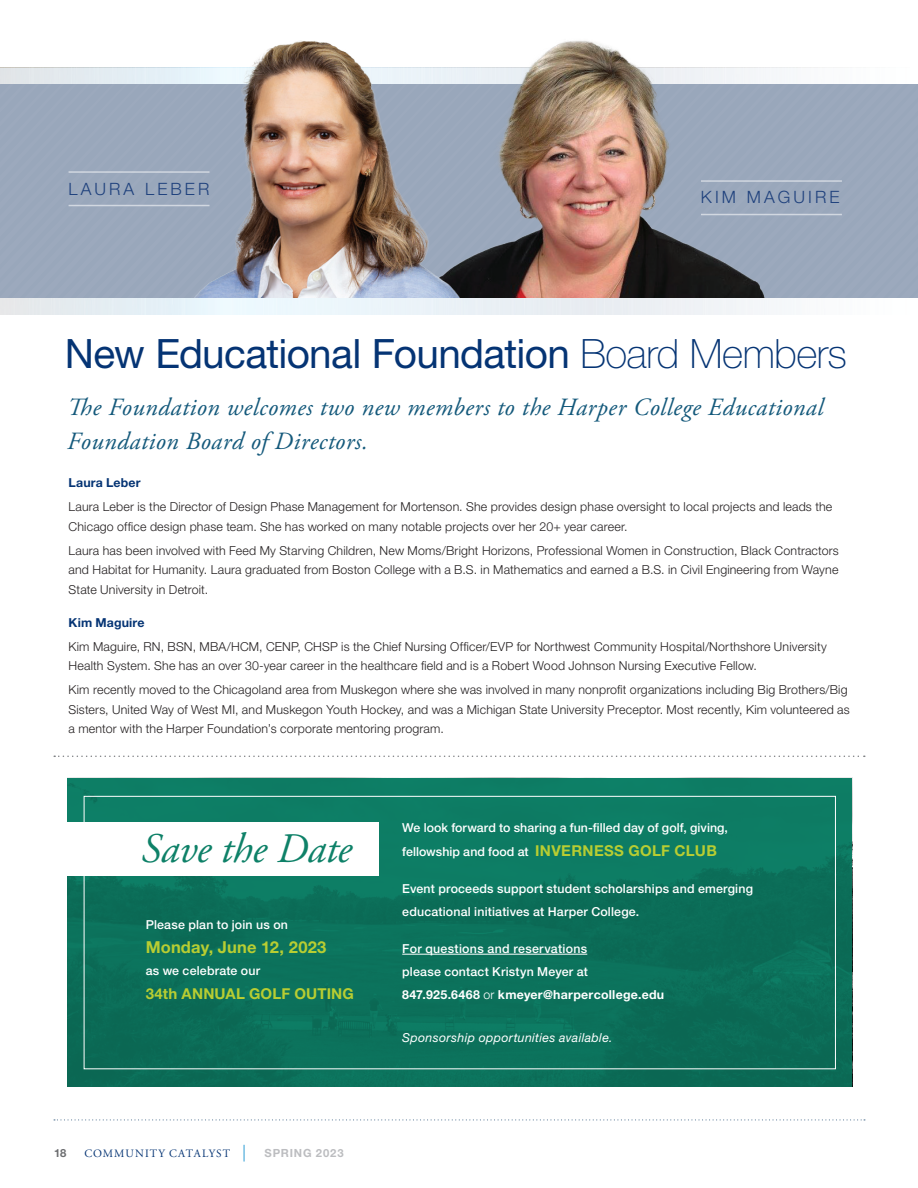
<style>
.page{position:relative;width:918px;height:1188px;background:#fff}
.page>*{position:absolute;margin:0;border:0;box-sizing:border-box;transform-origin:0 0}
.t1{font:italic 42px "Adobe Garamond Pro";letter-spacing:-.01em;color:#0e8168}
.t2{font:40.5px "Helvetica Neue LT Std";letter-spacing:-.015em;color:#053474}
.t3{font:italic 24.75px/34.5px "Adobe Garamond Pro";letter-spacing:.02em;color:#14597b}
.t4{font:300 16.95px "Helvetica Neue LT Std";letter-spacing:.18em;color:#1f417d}
.t5{font:700 16.5px "Helvetica Neue LT Std";letter-spacing:.01em;color:#b8cd32}
.t6{font:700 15px "Helvetica Neue LT Std";letter-spacing:.01em;color:#b8cd32}
.t7{font:300 12.3px/19.5px "Helvetica Neue LT Std";letter-spacing:.015em;color:#231f20}
.t8{font:500 12.3px/23.2px "Helvetica Neue LT Std";letter-spacing:.015em;color:#fff}
.t9{font:italic 12.3px "Helvetica Neue LT Std";letter-spacing:.025em;color:#fff}
.t10{font:700 12.3px "Helvetica Neue LT Std";letter-spacing:.015em;color:#053474}
.t11{font:11.25px "Adobe Garamond Pro";letter-spacing:.095em;color:#053474}
.t12{font:700 11.25px "Helvetica Neue LT Std";letter-spacing:.075em;color:#bcbdc0}
.t13{font:700 11.25px "Helvetica Neue LT Std";color:#6c6d70}
.s1{font-weight:100}
.s2{font-weight:700;font-size:15px;color:#b8cd32}
.s3{font-weight:700}
.s4{font-weight:300}
</style>
<div class="page">
<div style="left:68px;top:778px;width:784px;height:308px;background:#0c725c"></div>
<div style="left:66px;top:822px;width:313px;height:53px;background:#fff"></div>
<hr style="left:402px;top:954px;width:185px;height:1px;background:#fff">
<svg style="left:244px;top:1145px;width:1px;height:17px"></svg>
<svg style="left:54px;top:1119px;width:811px;height:1px"></svg>
<svg style="left:54px;top:756px;width:811px;height:1px"></svg>
<div style="left:0;top:85px;width:918px;height:213px;background:#9aa8bb"></div>
<img style="left:477px;top:40px;width:315px;height:258px">
<img style="left:148px;top:40px;width:329px;height:258px">
<hr style="left:69px;top:205px;width:141px;height:1px;background:#fff">
<hr style="left:701px;top:214px;width:141px;height:1px;background:#fff">
<hr style="left:69px;top:171px;width:141px;height:2px;background:#fff">
<hr style="left:701px;top:180px;width:141px;height:2px;background:#fff">
<h3 class="t4" style="left:69px;top:178px;width:142px">LAURA LEBER</h3>
<h3 class="t4" style="left:701px;top:186px;width:140px">KIM MAGUIRE</h3>
<h2 class="t2" style="left:65px;top:329px;width:784px">New Educational Foundation <span class="s1">Board Members</span></h2>
<h3 class="t3" style="left:67px;top:390px;width:758px">The Foundation welcomes two new members to the Harper College Educational<br>Foundation Board of Directors.</h3>
<p class="t10" style="left:69px;top:475px;width:74px">Laura Leber</p>
<p class="t7" style="left:69px;top:497px;width:765px">Laura Leber is the Director of Design Phase Management for Mortenson. She provides design phase oversight to local projects and leads the<br>Chicago office design phase team. She has worked on many notable projects over her 20+ year career.</p>
<p class="t7" style="left:69px;top:540px;width:772px;text-align:justify">Laura has been involved with Feed My Starving Children, New Moms/Bright Horizons, Professional Women in Construction, Black Contractors and Habitat for Humanity. Laura graduated from Boston College with a B.S. in Mathematics and earned a B.S. in Civil Engineering from Wayne State University in Detroit.</p>
<p class="t10" style="left:69px;top:615px;width:78px">Kim Maguire</p>
<p class="t7" style="left:69px;top:636px;width:760px">Kim Maguire, RN, BSN, MBA/HCM, CENP, CHSP is the Chief Nursing Officer/EVP for Northwest Community Hospital/Northshore University<br>Health System. She has an over 30-year career in the healthcare field and is a Robert Wood Johnson Nursing Executive Fellow.</p>
<p class="t7" style="left:69px;top:680px;width:783px">Kim recently moved to the Chicagoland area from Muskegon where she was involved in many nonprofit organizations including Big Brothers/Big<br>Sisters, United Way of West MI, and Muskegon Youth Hockey, and was a Michigan State University Preceptor. Most recently, Kim volunteered as a mentor with the Harper Foundation’s corporate mentoring program.</p>
<h1 class="t1" style="left:141px;top:823px;width:212px">Save the Date</h1>
<p class="t8" style="left:402px;top:816px;width:327px;line-height:24px">We look forward to sharing a fun-filled day of golf, giving, fellowship and food at <span class="s2">INVERNESS GOLF CLUB</span></p>
<p class="t8" style="left:402px;top:877px;width:352px">Event proceeds support student scholarships and emerging educational initiatives at Harper College.</p>
<p class="t8" style="left:402px;top:937px;width:264px">For questions and reservations<br>please contact Kristyn Meyer at<br><span class="s3">847.925.6468</span> <span class="s4">or</span> <span class="s3">kmeyer@harpercollege.edu</span></p>
<p class="t9" style="left:402px;top:1030px;width:212px">Sponsorship opportunities available.</p>
<p class="t8" style="left:146px;top:913px;width:144px">Please plan to join us on</p>
<h3 class="t5" style="left:146px;top:937px;width:182px">Monday, June 12, 2023</h3>
<p class="t8" style="left:146px;top:959px;width:116px">as we celebrate our</p>
<p class="t6" style="left:146px;top:985px;width:210px">34th ANNUAL GOLF OUTING</p>
<p class="t13" style="left:54px;top:1146px;width:14px">18</p>
<p class="t11" style="left:84px;top:1147px;width:147px">COMMUNITY CATALYST</p>
<p class="t12" style="left:265px;top:1146px;width:81px">SPRING 2023</p>
</div>
